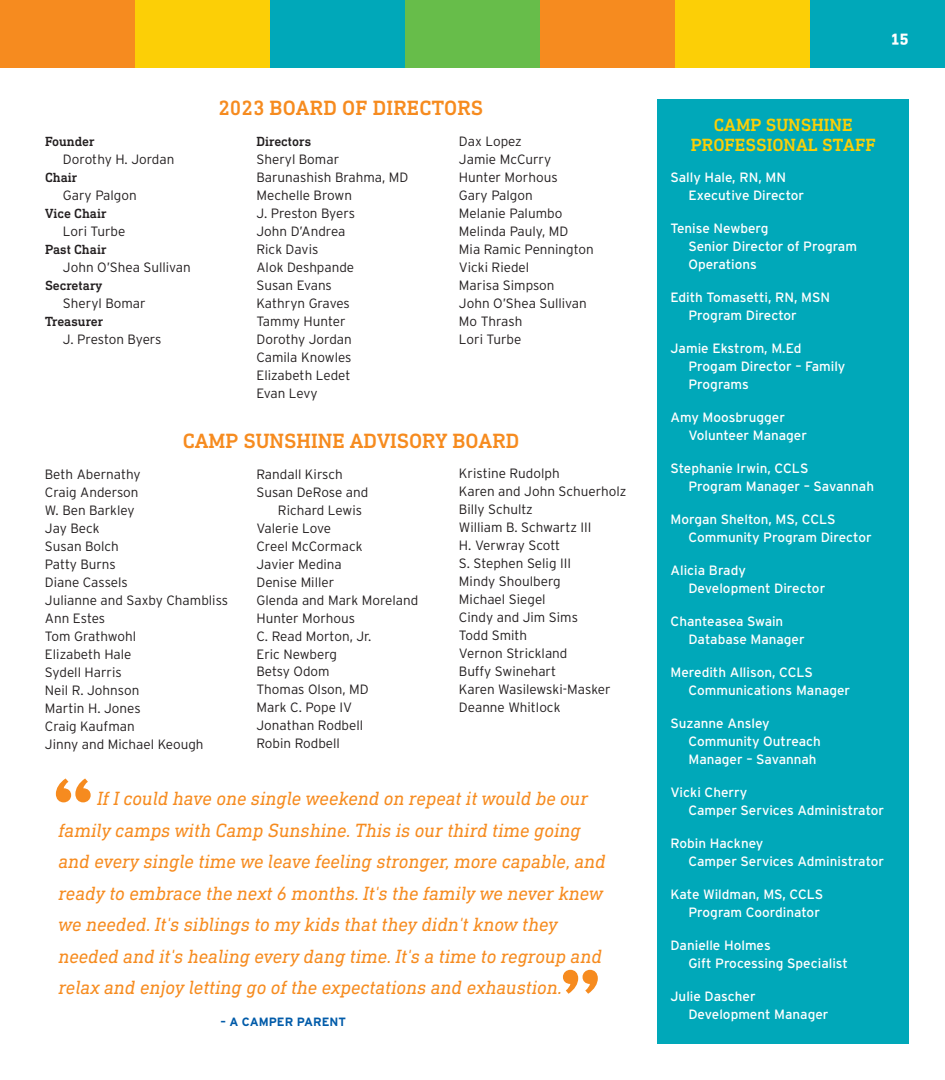
<style>
.page{position:relative;width:945px;height:1080px;background:#fff}
.page>*{position:absolute;margin:0;border:0;box-sizing:border-box;transform-origin:0 0}
.t1{font:105.45px "Aachen BT";color:#f68b1f}
.t2{font:500 27px "DIN Next Slab Pro";color:#fff}
.t3{font:500 21px "DIN Next Slab Pro";color:#f68b1f}
.t4{font:italic 19.5px/31.5px "DIN Next Slab Pro";color:#f68b1f}
.t5{font:500 18px/19.5px "DIN Next Slab Pro";color:#fccf06;text-align:center}
.t6{font:300 13.5px/18px "Interstate";color:#231f20}
.t7{font:13.5px/18px "Interstate";color:#fff}
.t8{font:500 13.5px "DIN Next Slab Pro";color:#231f20}
.t9{font:700 12px "Interstate";color:#015ba9}
</style>
<div class="page">
<div style="left:0;top:0;width:135px;height:68px;background:#f68b1f"></div>
<div style="left:135px;top:0;width:135px;height:68px;background:#fccf06"></div>
<div style="left:270px;top:0;width:135px;height:68px;background:#00a8b9"></div>
<div style="left:405px;top:0;width:135px;height:68px;background:#67bd4a"></div>
<div style="left:540px;top:0;width:135px;height:68px;background:#f68b1f"></div>
<div style="left:675px;top:0;width:135px;height:68px;background:#fccf06"></div>
<div style="left:810px;top:0;width:135px;height:68px;background:#00a8b9"></div>
<div style="left:657px;top:99px;width:252px;height:945px;background:#00a8b9"></div>
<p class="t8" style="left:45px;top:137px;width:51px">Founder</p>
<p class="t6" style="left:63px;top:151px;width:113px">Dorothy H. Jordan</p>
<p class="t8" style="left:45px;top:173px;width:34px">Chair</p>
<p class="t6" style="left:63px;top:187px;width:75px">Gary Palgon</p>
<p class="t8" style="left:45px;top:209px;width:63px">Vice Chair</p>
<p class="t6" style="left:63px;top:223px;width:64px">Lori Turbe</p>
<p class="t8" style="left:45px;top:245px;width:63px">Past Chair</p>
<p class="t6" style="left:63px;top:259px;width:129px">John O’Shea Sullivan</p>
<p class="t8" style="left:45px;top:281px;width:59px">Secretary</p>
<p class="t6" style="left:63px;top:295px;width:84px">Sheryl Bomar</p>
<p class="t8" style="left:45px;top:317px;width:60px">Treasurer</p>
<p class="t6" style="left:63px;top:331px;width:100px">J. Preston Byers</p>
<h3 class="t3" style="left:218px;top:100px;width:266px">2023 BOARD OF DIRECTORS</h3>
<p class="t8" style="left:256px;top:137px;width:56px">Directors</p>
<p class="t6" style="left:256px;top:151px;width:153px">Sheryl Bomar<br>Barunashish Brahma, MD<br>Mechelle Brown<br>J. Preston Byers<br>John D’Andrea<br>Rick Davis<br>Alok Deshpande<br>Susan Evans<br>Kathryn Graves<br>Tammy Hunter<br>Dorothy Jordan<br>Camila Knowles<br>Elizabeth Ledet<br>Evan Levy</p>
<p class="t6" style="left:459px;top:133px;width:136px">Dax Lopez<br>Jamie McCurry<br>Hunter Morhous<br>Gary Palgon<br>Melanie Palumbo<br>Melinda Pauly, MD<br>Mia Ramic Pennington<br>Vicki Riedel<br>Marisa Simpson<br>John O’Shea Sullivan<br>Mo Thrash<br>Lori Turbe</p>
<h3 class="t3" style="left:183px;top:433px;width:338px">CAMP SUNSHINE ADVISORY BOARD</h3>
<p class="t6" style="left:45px;top:466px;width:185px">Beth Abernathy<br>Craig Anderson<br>W. Ben Barkley<br>Jay Beck<br>Susan Bolch<br>Patty Burns<br>Diane Cassels<br>Julianne and Saxby Chambliss<br>Ann Estes<br>Tom Grathwohl<br>Elizabeth Hale<br>Sydell Harris<br>Neil R. Johnson<br>Martin H. Jones<br>Craig Kaufman<br>Jinny and Michael Keough</p>
<p class="t6" style="left:256px;top:466px;width:88px">Randall Kirsch</p>
<p class="t6" style="left:256px;top:484px;width:113px">Susan DeRose and</p>
<p class="t6" style="left:278px;top:502px;width:86px">Richard Lewis</p>
<p class="t6" style="left:256px;top:520px;width:76px">Valerie Love</p>
<p class="t6" style="left:256px;top:538px;width:108px">Creel McCormack</p>
<p class="t6" style="left:256px;top:556px;width:87px">Javier Medina</p>
<p class="t6" style="left:256px;top:574px;width:79px">Denise Miller</p>
<p class="t6" style="left:256px;top:592px;width:163px">Glenda and Mark Moreland</p>
<p class="t6" style="left:256px;top:610px;width:100px">Hunter Morhous</p>
<p class="t6" style="left:256px;top:628px;width:116px">C. Read Morton, Jr.</p>
<p class="t6" style="left:256px;top:646px;width:82px">Eric Newberg</p>
<p class="t6" style="left:256px;top:664px;width:75px">Betsy Odom</p>
<p class="t6" style="left:256px;top:682px;width:114px">Thomas Olson, MD</p>
<p class="t6" style="left:256px;top:700px;width:97px">Mark C. Pope IV</p>
<p class="t6" style="left:256px;top:718px;width:108px">Jonathan Rodbell</p>
<p class="t6" style="left:256px;top:736px;width:85px">Robin Rodbell</p>
<p class="t6" style="left:459px;top:466px;width:169px">Kristine Rudolph<br>Karen and John Schuerholz<br>Billy Schultz<br>William B. Schwartz III<br>H. Verwray Scott<br>S. Stephen Selig III<br>Mindy Shoulberg<br>Michael Siegel<br>Cindy and Jim Sims<br>Todd Smith<br>Vernon Strickland<br>Buffy Swinehart<br>Karen Wasilewski-Masker<br>Deanne Whitlock</p>
<h1 class="t1" style="left:49px;top:753px;width:50px">“</h1>
<p class="t4" style="left:59px;top:785px;width:549px;text-indent:39px">If I could have one single weekend on repeat it would be our family camps with Camp Sunshine. This is our third time going and every single time we leave feeling stronger, more capable, and ready to embrace the next 6 months. It's the family we never knew we needed. It's siblings to my kids that they didn't know they needed and it's healing every dang time. It's a time to regroup and relax and enjoy letting go of the expectations and exhaustion.</p>
<p class="t9" style="left:220px;top:1017px;width:127px">– A CAMPER PARENT</p>
<h1 class="t1" style="left:556px;top:945px;width:50px">”</h1>
<h2 class="t2" style="left:890px;top:33px;width:20px">15</h2>
<h3 class="t5" style="left:691px;top:117px;width:187px">CAMP SUNSHINE<br>PROFESSIONAL STAFF</h3>
<p class="t7" style="left:688px;top:169px;width:117px;text-indent:-18px">Sally Hale, RN, MN<br>Executive Director</p>
<p class="t7" style="left:688px;top:220px;width:170px;text-indent:-18px">Tenise Newberg<br>Senior Director of Program<br>Operations</p>
<p class="t7" style="left:688px;top:289px;width:143px;text-indent:-18px">Edith Tomasetti, RN, MSN<br>Program Director</p>
<p class="t7" style="left:688px;top:340px;width:158px;text-indent:-18px">Jamie Ekstrom, M.Ed<br>Progam Director – Family<br>Programs</p>
<p class="t7" style="left:688px;top:409px;width:120px;text-indent:-18px">Amy Moosbrugger<br>Volunteer Manager</p>
<p class="t7" style="left:688px;top:460px;width:187px;text-indent:-18px">Stephanie Irwin, CCLS<br>Program Manager – Savannah</p>
<p class="t7" style="left:688px;top:511px;width:185px;text-indent:-18px">Morgan Shelton, MS, CCLS<br>Community Program Director</p>
<p class="t7" style="left:688px;top:562px;width:138px;text-indent:-18px">Alicia Brady<br>Development Director</p>
<p class="t7" style="left:688px;top:613px;width:118px;text-indent:-18px">Chanteasea Swain<br>Database Manager</p>
<p class="t7" style="left:688px;top:664px;width:163px;text-indent:-18px">Meredith Allison, CCLS<br>Communications Manager</p>
<p class="t7" style="left:688px;top:715px;width:134px;text-indent:-18px">Suzanne Ansley<br>Community Outreach<br>Manager – Savannah</p>
<p class="t7" style="left:688px;top:784px;width:197px;text-indent:-18px">Vicki Cherry<br>Camper Services Administrator</p>
<p class="t7" style="left:688px;top:835px;width:197px;text-indent:-18px">Robin Hackney<br>Camper Services Administrator</p>
<p class="t7" style="left:670px;top:886px;width:154px;text-align:right">Kate Wildman, MS, CCLS<br>Program Coordinator</p>
<p class="t7" style="left:688px;top:937px;width:161px;text-indent:-18px">Danielle Holmes<br>Gift Processing Specialist</p>
<p class="t7" style="left:688px;top:988px;width:142px;text-indent:-18px">Julie Dascher<br>Development Manager</p>
</div>
